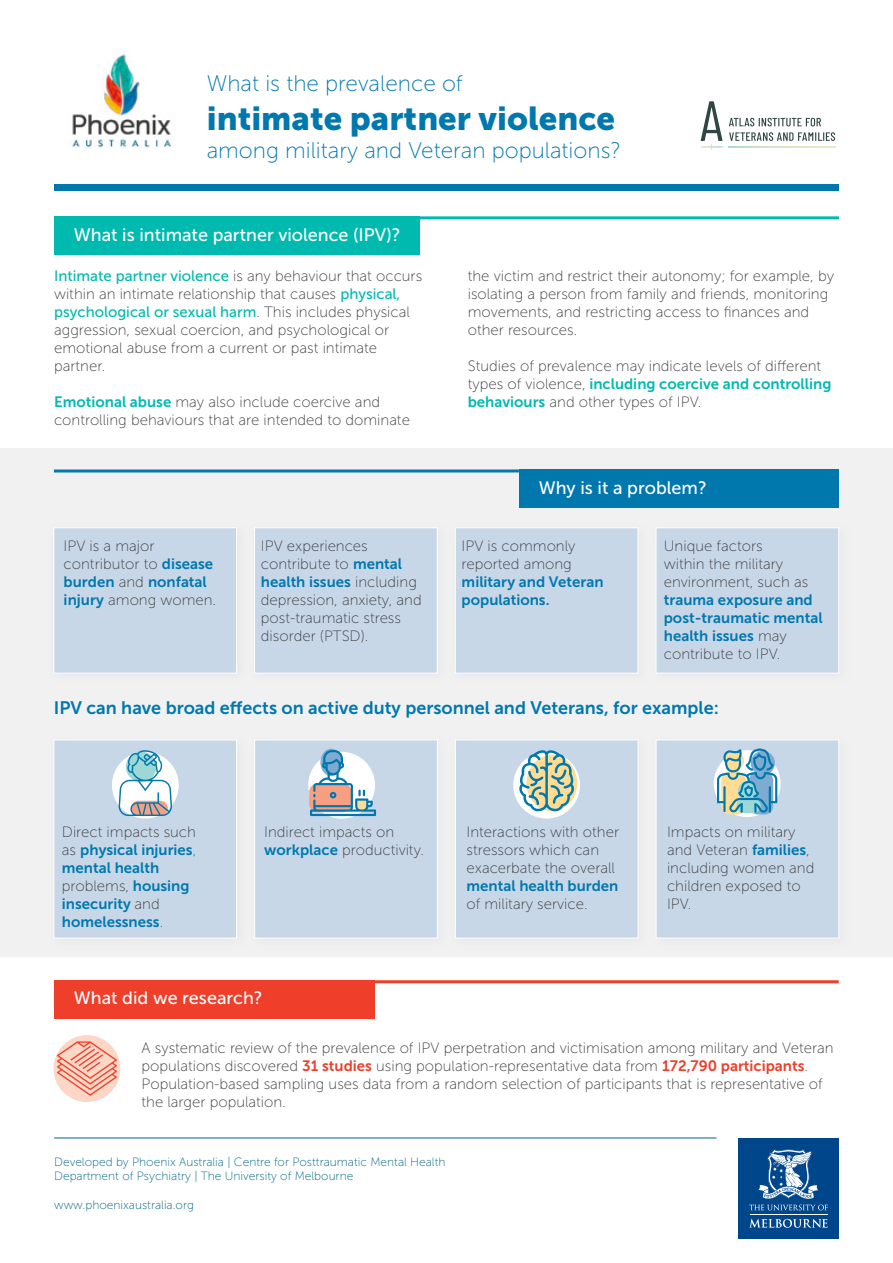
<style>
.page{position:relative;width:893px;height:1263px;background:#fff}
.page>*{position:absolute;margin:0;border:0;box-sizing:border-box;transform-origin:0 0}
.t1{font:33px "Museo Sans 900";color:#0078ae}
.t2{font:22.5px "Museo Sans 100";color:#0078ae}
.t3{font:18px "Museo Sans 500";color:#fff}
.t4{font:18px "Museo Sans 700";color:#0078ae}
.Body_text{font:15px/18px "Museo Sans 100";color:#414042}
.Body_text-2{font:15px/18px "Museo Sans 700";color:#0078ae}
.t5{font:12px/14.4px "Museo Sans 100";color:#006784}
.s1{font-family:"Museo Sans 500";color:#00bab0}
.s2{font-family:"Museo Sans 700";color:#00bab0}
.s3{font-family:"Museo Sans 700";color:#0078ae}
.s4{font-family:"Museo Sans 100";color:#414042}
.s5{font-family:"Museo Sans 100"}
.s6{font-family:"Museo Sans 700";color:#ef3e2a}
</style>
<div class="page">
<div style="left:0;top:448px;width:893px;height:508px;background:#f1f1f2"></div>
<div style="left:53px;top:527px;width:184px;height:146px;background:#c7d7e8;border:1px solid #fff"></div>
<div style="left:54px;top:739px;width:183px;height:199px;background:#c7d7e8;border:1px solid #fff"></div>
<div style="left:254px;top:527px;width:184px;height:146px;background:#c7d7e8;border:1px solid #fff"></div>
<div style="left:254px;top:739px;width:184px;height:199px;background:#c7d7e8;border:1px solid #fff"></div>
<div style="left:455px;top:527px;width:183px;height:146px;background:#c7d7e8;border:1px solid #fff"></div>
<div style="left:455px;top:739px;width:183px;height:199px;background:#c7d7e8;border:1px solid #fff"></div>
<div style="left:656px;top:527px;width:183px;height:146px;background:#c7d7e8;border:1px solid #fff"></div>
<div style="left:656px;top:739px;width:183px;height:199px;background:#c7d7e8;border:1px solid #fff"></div>
<div style="left:738px;top:1138px;width:101px;height:100px;background:#00468b"></div>
<hr style="left:750px;top:1214px;width:77px;height:1px;background:#fff">
<svg style="left:749px;top:1219px;width:78px;height:9px"></svg>
<svg style="left:749px;top:1149px;width:79px;height:61px"></svg>
<hr style="left:54px;top:1137px;width:662px;height:1px;background:#006784">
<div style="left:54px;top:184px;width:785px;height:7px;background:#0078ae"></div>
<img style="left:72px;top:54px;width:99px;height:94px">
<div style="left:54px;top:216px;width:366px;height:39px;background:#00bab0"></div>
<div style="left:54px;top:980px;width:320px;height:38px;background:#ef3e2a"></div>
<div style="left:519px;top:469px;width:320px;height:39px;background:#0078ae"></div>
<hr style="left:405px;top:216px;width:434px;height:3px;background:#00bab0">
<hr style="left:361px;top:980px;width:478px;height:3px;background:#ef3e2a">
<hr style="left:54px;top:469px;width:465px;height:3px;background:#0078ae">
<svg style="left:513px;top:752px;width:67px;height:66px"></svg>
<div style="left:54px;top:1035px;width:66px;height:67px;background:#fdd6c5;border-radius:50%"></div>
<div style="left:112px;top:752px;width:67px;height:66px;background:#fff;border-radius:50%"></div>
<svg style="left:714px;top:750px;width:67px;height:67px"></svg>
<div style="left:320px;top:749px;width:22px;height:27px;background:#7eabcf;border-radius:50%"></div>
<svg style="left:309px;top:783px;width:43px;height:29px"></svg>
<svg style="left:310px;top:750px;width:66px;height:66px"></svg>
<svg style="left:118px;top:750px;width:54px;height:66px"></svg>
<div style="left:721px;top:772px;width:25px;height:42px;background:#ffdc92;border-radius:9px"></div>
<div style="left:749px;top:772px;width:24px;height:42px;background:#7eabcf;border-radius:9px"></div>
<svg style="left:717px;top:748px;width:60px;height:65px"></svg>
<svg style="left:57px;top:1041px;width:60px;height:55px"></svg>
<svg style="left:729px;top:118px;width:92px;height:8px"></svg>
<svg style="left:729px;top:132px;width:106px;height:9px"></svg>
<svg style="left:729px;top:146px;width:107px;height:2px"></svg>
<svg style="left:701px;top:101px;width:21px;height:49px"></svg>
<svg style="left:519px;top:750px;width:55px;height:61px;background:#aac1b4"></svg>
<h1 class="t2" style="left:207px;top:71px;width:257px">What is the prevalence of</h1>
<h1 class="t1" style="left:207px;top:100px;width:410px">intimate partner violence</h1>
<h1 class="t2" style="left:207px;top:139px;width:416px">among military and Veteran populations?</h1>
<h2 class="t3" style="left:74px;top:224px;width:328px">What is intimate partner violence (IPV)?</h2>
<p class="Body_text" style="left:54px;top:267px;width:370px"><span class="s1">Intimate partner violence</span> is any behaviour that occurs within an intimate relationship that causes <span class="s1">physical, psychological or sexual harm</span>. This includes physical aggression, sexual coercion, and psychological or emotional abuse from a current or past intimate partner.</p>
<p class="Body_text" style="left:54px;top:393px;width:357px"><span class="s2">Emotional abuse</span> may also include coercive and controlling behaviours that are intended to dominate</p>
<p class="Body_text" style="left:468px;top:267px;width:368px">the victim and restrict their autonomy; for example, by isolating a person from family and friends, monitoring movements, and restricting access to finances and other resources.</p>
<p class="Body_text" style="left:468px;top:357px;width:365px">Studies of prevalence may indicate levels of different types of violence, <span class="s2">including coercive and controlling behaviours</span> and other types of IPV.</p>
<h2 class="t3" style="left:539px;top:478px;width:170px">Why is it a problem?</h2>
<p class="Body_text" style="left:64px;top:537px;width:154px">IPV is a major contributor to <span class="s3">disease burden</span> and <span class="s3">nonfatal injury</span> among women.</p>
<p class="Body_text" style="left:261px;top:537px;width:162px">IPV experiences contribute to <span class="s3">mental health issues</span> including depression, anxiety, and post-traumatic stress disorder (PTSD).</p>
<p class="Body_text-2" style="left:462px;top:537px;width:143px"><span class="s4">IPV is commonly reported among </span>military and Veteran populations.</p>
<p class="Body_text" style="left:664px;top:537px;width:160px">Unique factors<br>within the military environment, such as <span class="s3">trauma exposure and post-traumatic mental health issues</span> may contribute to IPV.</p>
<p class="t4" style="left:54px;top:697px;width:666px">IPV can have broad effects on active duty personnel and Veterans, for example:</p>
<p class="Body_text-2" style="left:62px;top:823px;width:136px"><span class="s4">Direct impacts such as</span> physical injuries<span class="s5">, </span>mental health <span class="s4">problems,</span> housing insecurity <span class="s4">and </span>homelessness<span class="s4">.</span></p>
<p class="Body_text" style="left:467px;top:823px;width:154px">Interactions with other stressors which can exacerbate the overall <span class="s3">mental health burden </span>of military service.</p>
<p class="Body_text" style="left:667px;top:823px;width:149px">Impacts on military and Veteran <span class="s3">families</span>, including women and children exposed to<br>IPV.</p>
<p class="Body_text" style="left:264px;top:823px;width:161px">Indirect impacts on <span class="s3">workplace</span> productivity.</p>
<h2 class="t3" style="left:74px;top:988px;width:190px">What did we research?</h2>
<p class="Body_text" style="left:142px;top:1039px;width:693px">A systematic review of the prevalence of IPV perpetration and victimisation among military and Veteran populations discovered <span class="s6">31 studies</span> using population-representative data from <span class="s6">172,790 participants</span>.<br>Population-based sampling uses data from a random selection of participants that is representative of the larger population.</p>
<p class="t5" style="left:54px;top:1154px;width:393px">Developed by Phoenix Australia | Centre for Posttraumatic Mental Health<br>Department of Psychiatry | The University of Melbourne</p>
<p class="t5" style="left:54px;top:1198px;width:141px">www.phoenixaustralia.org</p>
</div>
